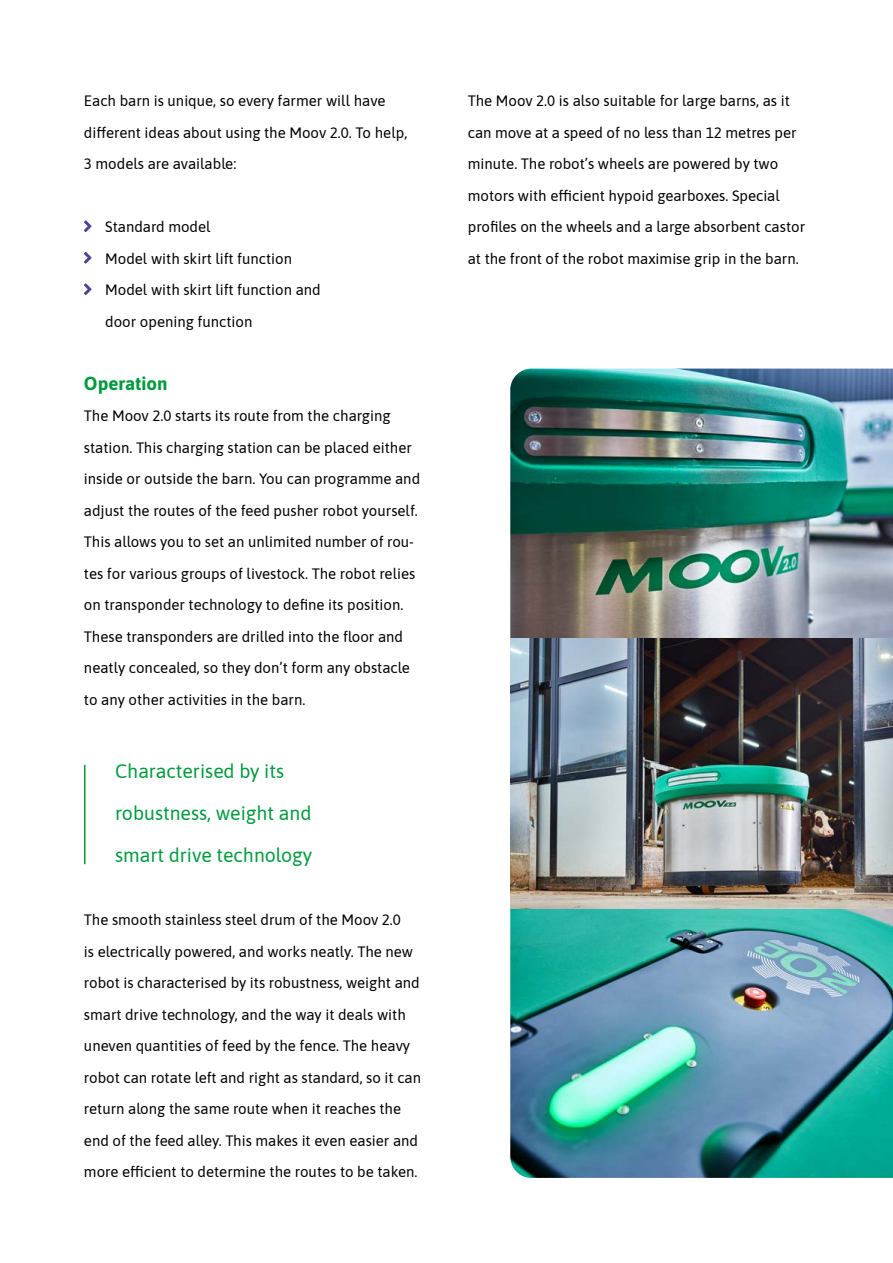
<style>
.page{position:relative;width:893px;height:1263px;background:#fff}
.page>*{position:absolute;margin:0;border:0;box-sizing:border-box;transform-origin:0 0}
.t1{font:19.5px/42px "Asap";color:#009b3e}
.t2{font:700 18.75px "Asap";color:#009b3e}
.t3{font:15px/31.5px "Asap";color:#000}
</style>
<div class="page">
<svg style="left:84px;top:220px;width:8px;height:12px"></svg>
<svg style="left:84px;top:252px;width:8px;height:12px"></svg>
<svg style="left:84px;top:283px;width:8px;height:12px"></svg>
<img style="left:510px;top:369px;width:383px;height:809px">
<hr style="left:84px;top:765px;width:1px;height:99px;background:#009b3e">
<p class="t3" style="left:84px;top:84px;width:325px">Each barn is unique, so every farmer will have different ideas about using the Moov 2.0. To help,<br>3 models are available:</p>
<p class="t3" style="left:105px;top:210px;width:217px">Standard model<br>Model with skirt lift function<br>Model with skirt lift function and door opening function</p>
<p class="t2" style="left:84px;top:370px;width:85px">Operation</p>
<p class="t3" style="left:84px;top:399px;width:338px">The Moov 2.0 starts its route from the charging station. This charging station can be placed either inside or outside the barn. You can programme and adjust the routes of the feed pusher robot yourself.<br>This allows you to set an unlimited number of rou&shy;tes for various groups of livestock. The robot relies on transponder technology to define its position.<br>These transponders are drilled into the floor and neatly concealed, so they don’t form any obstacle to any other activities in the barn.</p>
<h1 class="t1" style="left:115px;top:749px;width:198px">Characterised by its robustness, weight and smart drive technology</h1>
<p class="t3" style="left:84px;top:903px;width:339px">The smooth stainless steel drum of the Moov 2.0<br>is electrically powered, and works neatly. The new robot is characterised by its robustness, weight and smart drive technology, and the way it deals with uneven quantities of feed by the fence. The heavy robot can rotate left and right as standard, so it can return along the same route when it reaches the end of the feed alley. This makes it even easier and more efficient to determine the routes to be taken.</p>
<p class="t3" style="left:468px;top:84px;width:339px">The Moov 2.0 is also suitable for large barns, as it can move at a speed of no less than 12 metres per minute. The robot’s wheels are powered by two motors with efficient hypoid gearboxes. Special profiles on the wheels and a large absorbent castor at the front of the robot maximise grip in the barn.</p>
</div>
